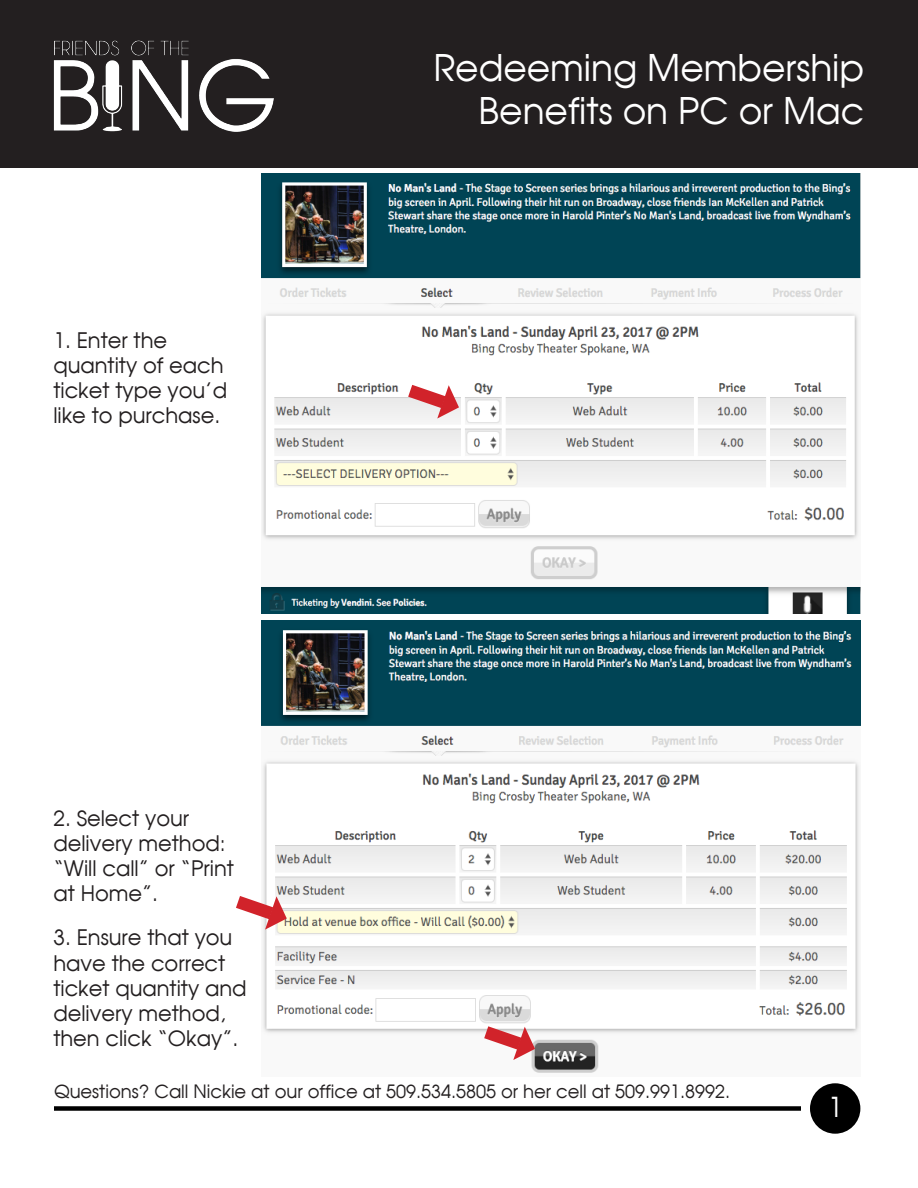
<style>
.page{position:relative;width:918px;height:1188px;background:#fff}
.page>*{position:absolute;margin:0;border:0;box-sizing:border-box;transform-origin:0 0}
.t1{font:36px "Avalon Plain";color:#fff}
.t2{font:27px "Avalon Plain";color:#fff}
.t3{font:21px/25.2px "Avalon Plain";color:#231f20}
.t4{font:18px "Avalon Plain";color:#231f20}
</style>
<div class="page">
<div style="left:0;top:0;width:918px;height:167px;background:#231f20"></div>
<img style="left:53px;top:40px;width:221px;height:92px">
<div style="left:54px;top:1106px;width:747px;height:5px;background:#000"></div>
<div style="left:810px;top:1083px;width:50px;height:51px;background:#000;border-radius:50%"></div>
<img style="left:261px;top:173px;width:599px;height:441px">
<img style="left:261px;top:620px;width:599px;height:453px">
<svg style="left:408px;top:385px;width:51px;height:34px"></svg>
<svg style="left:484px;top:1026px;width:51px;height:34px"></svg>
<svg style="left:236px;top:896px;width:51px;height:34px"></svg>
<p class="t3" style="left:53px;top:327px;width:175px">1. Enter the quantity of each ticket type you’d like to purchase.</p>
<p class="t3" style="left:53px;top:805px;width:182px">2. Select your delivery method: “Will call” or “Print at Home”.</p>
<p class="t3" style="left:53px;top:925px;width:195px">3. Ensure that you have the correct ticket quantity and delivery method, then click “Okay”.</p>
<p class="t1" style="left:433px;top:46px;width:432px">Redeeming Membership</p>
<p class="t1" style="left:479px;top:89px;width:387px">Benefits on PC or Mac</p>
<p class="t4" style="left:54px;top:1080px;width:678px">Questions? Call Nickie at our office at 509.534.5805 or her cell at 509.991.8992.</p>
<p class="t2" style="left:828px;top:1091px;width:16px">1</p>
</div>
